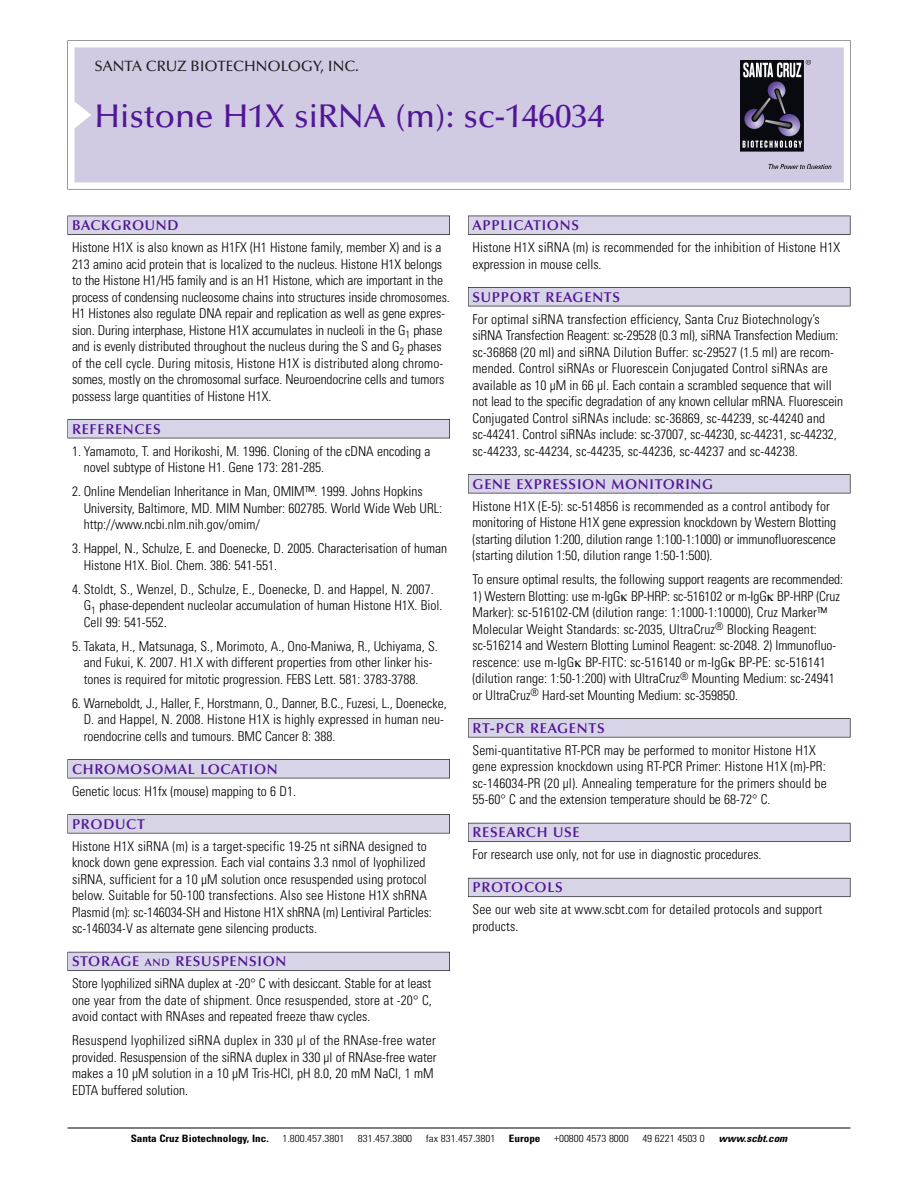
<style>
.page{position:relative;width:918px;height:1188px;background:#fff}
.page>*{position:absolute;margin:0;border:0;box-sizing:border-box;transform-origin:0 0}
.t1{font:500 33px "Optima";color:#511695}
.t2{font:500 15px "Optima";color:#231f20}
.t3{font:600 14.25px "Optima";letter-spacing:.05em;color:#511695}
.t4{font:300 condensed 13.5px/16.5px "Univers";color:#000}
.t5{font:300 condensed 10.2px "Univers";color:#000;scale:1.1 1}
.t6{font:700 condensed 10.2px "Univers";color:#000;scale:1.1 1}
.t7{font:italic 700 condensed 10.2px "Univers";color:#000;scale:1.1 1}
.s1{font-size:10.65px}
</style>
<div class="page">
<svg style="left:74px;top:41px;width:777px;height:148px"></svg>
<div style="left:74px;top:47px;width:770px;height:135px;background:#d1cae3"></div>
<img style="left:741px;top:60px;width:90px;height:108px">
<div style="left:68px;top:216px;width:382px;height:19px;background:#535256"></div>
<div style="left:68px;top:216px;width:381px;height:18px;background:#d7d4e8"></div>
<div style="left:68px;top:419px;width:382px;height:19px;background:#515155"></div>
<div style="left:68px;top:420px;width:381px;height:18px;background:#d7d4e8"></div>
<div style="left:68px;top:759px;width:382px;height:19px;background:#545357"></div>
<div style="left:68px;top:760px;width:381px;height:18px;background:#d7d4e8"></div>
<div style="left:68px;top:814px;width:382px;height:19px;background:#575659"></div>
<div style="left:68px;top:815px;width:381px;height:18px;background:#d7d4e8"></div>
<div style="left:68px;top:952px;width:382px;height:19px;background:#595860"></div>
<div style="left:68px;top:952px;width:381px;height:18px;background:#d7d4e8"></div>
<div style="left:468px;top:216px;width:382px;height:19px;background:#535256"></div>
<div style="left:468px;top:216px;width:382px;height:18px;background:#d7d4e8"></div>
<div style="left:468px;top:287px;width:382px;height:19px;background:#515155"></div>
<div style="left:468px;top:288px;width:382px;height:18px;background:#d7d4e8"></div>
<div style="left:468px;top:474px;width:382px;height:19px;background:#545357"></div>
<div style="left:468px;top:475px;width:382px;height:18px;background:#d7d4e8"></div>
<div style="left:468px;top:718px;width:382px;height:19px;background:#575659"></div>
<div style="left:468px;top:719px;width:382px;height:18px;background:#d7d4e8"></div>
<div style="left:468px;top:823px;width:382px;height:19px;background:#595860"></div>
<div style="left:468px;top:823px;width:382px;height:18px;background:#d7d4e8"></div>
<div style="left:468px;top:878px;width:382px;height:19px;background:#64626c"></div>
<div style="left:468px;top:878px;width:382px;height:18px;background:#d7d4e8"></div>
<hr style="left:68px;top:1128px;width:782px;height:1px;background:#000">
<p class="t2" style="left:94px;top:60px;width:266px">SANTA CRUZ BIOTECHNOLOGY, INC.</p>
<p class="t1" style="left:94px;top:102px;width:512px">Histone H1X siRNA (m): sc-146034</p>
<p class="t3" style="left:72px;top:219px;width:108px">BACKGROUND</p>
<p class="t4" style="left:72px;top:240px;width:379px">Histone H1X is also known as H1FX (H1 Histone family, member X) and is a 213 amino acid protein that is localized to the nucleus. Histone H1X belongs to the Histone H1/H5 family and is an H1 Histone, which are important in the process of condensing nucleosome chains into structures inside chromosomes.<br>H1 Histones also regulate DNA repair and replication as well as gene expres&shy;sion. During interphase, Histone H1X accumulates in nucleoli in the G<sub>1</sub> phase and is evenly distributed throughout the nucleus during the S and G<sub>2</sub> phases of the cell cycle. During mitosis, Histone H1X is distributed along chromo&shy;somes, mostly on the chromosomal surface. Neuroendocrine cells and tumors possess large quantities of Histone H1X.</p>
<p class="t3" style="left:72px;top:423px;width:90px">REFERENCES</p>
<p class="t4" style="left:84px;top:444px;width:348px;text-indent:-12px">1. Yamamoto, T. and Horikoshi, M. 1996. Cloning of the cDNA encoding a novel subtype of Histone H1. Gene 173: 281-285.</p>
<p class="t4" style="left:84px;top:484px;width:360px;text-indent:-12px">2. Online Mendelian Inheritance in Man, OMIM™. 1999. Johns Hopkins<br>University, Baltimore, MD. MIM Number: 602785. World Wide Web URL: http://www.ncbi.nlm.nih.gov/omim/</p>
<p class="t4" style="left:84px;top:541px;width:365px;text-indent:-12px">3. Happel, N., Schulze, E. and Doenecke, D. 2005. Characterisation of human<br>Histone H1X. Biol. Chem. 386: 541-551.</p>
<p class="t4" style="left:84px;top:582px;width:360px;text-indent:-12px">4. Stoldt, S., Wenzel, D., Schulze, E., Doenecke, D. and Happel, N. 2007.<br>G<sub>1</sub> phase-dependent nucleolar accumulation of human Histone H1X. Biol.<br>Cell 99: 541-552.</p>
<p class="t4" style="left:72px;top:639px;width:367px;text-align:center">5. Takata, H., Matsunaga, S., Morimoto, A., Ono-Maniwa, R., Uchiyama, S. and Fukui, K. 2007. H1.X with different properties from other linker his&shy;tones is required for mitotic progression. FEBS Lett. 581: 3783-3788.</p>
<p class="t4" style="left:84px;top:696px;width:365px;text-indent:-12px">6. Warneboldt, J., Haller, F., Horstmann, O., Danner, B.C., Fuzesi, L., Doenecke,<br>D. and Happel, N. 2008. Histone H1X is highly expressed in human neu&shy;roendocrine cells and tumours. BMC Cancer 8: 388.</p>
<p class="t3" style="left:72px;top:763px;width:207px">CHROMOSOMAL LOCATION</p>
<p class="t4" style="left:72px;top:784px;width:225px">Genetic locus: H1fx (mouse) mapping to 6 D1.</p>
<p class="t3" style="left:72px;top:818px;width:74px">PRODUCT</p>
<p class="t4" style="left:72px;top:839px;width:361px">Histone H1X siRNA (m) is a target-specific 19-25 nt siRNA designed to knock down gene expression. Each vial contains 3.3 nmol of lyophilized siRNA, sufficient for a 10 µM solution once resuspended using protocol below. Suitable for 50-100 transfections. Also see Histone H1X shRNA Plasmid (m): sc-146034-SH and Histone H1X shRNA (m) Lentiviral Particles: sc-146034-V as alternate gene silencing products.</p>
<p class="t3" style="left:72px;top:955px;width:216px">STORAGE <span class="s1">AND</span> RESUSPENSION</p>
<p class="t4" style="left:72px;top:977px;width:361px;text-align:justify">Store lyophilized siRNA duplex at -20° C with desiccant. Stable for at least one year from the date of shipment. Once resuspended, store at -20° C, avoid contact with RNAses and repeated freeze thaw cycles.</p>
<p class="t4" style="left:72px;top:1034px;width:366px">Resuspend lyophilized siRNA duplex in 330 µl of the RNAse-free water provided. Resuspension of the siRNA duplex in 330 µl of RNAse-free water makes a 10 µM solution in a 10 µM Tris-HCl, pH 8.0, 20 mM NaCl, 1 mM EDTA buffered solution.</p>
<p class="t3" style="left:473px;top:219px;width:108px">APPLICATIONS</p>
<p class="t4" style="left:473px;top:240px;width:369px">Histone H1X siRNA (m) is recommended for the inhibition of Histone H1X expression in mouse cells.</p>
<p class="t3" style="left:473px;top:291px;width:149px">SUPPORT REAGENTS</p>
<p class="t4" style="left:473px;top:312px;width:372px">For optimal siRNA transfection efficiency, Santa Cruz Biotechnology’s siRNA Transfection Reagent: sc-29528 (0.3 ml), siRNA Transfection Medium: sc-36868 (20 ml) and siRNA Dilution Buffer: sc-29527 (1.5 ml) are recom&shy;mended. Control siRNAs or Fluorescein Conjugated Control siRNAs are available as 10 µM in 66 µl. Each contain a scrambled sequence that will not lead to the specific degradation of any known cellular mRNA. Fluorescein Conjugated Control siRNAs include: sc-36869, sc-44239, sc-44240 and sc-44241. Control siRNAs include: sc-37007, sc-44230, sc-44231, sc-44232, sc-44233, sc-44234, sc-44235, sc-44236, sc-44237 and sc-44238.</p>
<p class="t3" style="left:473px;top:478px;width:242px">GENE EXPRESSION MONITORING</p>
<p class="t4" style="left:473px;top:499px;width:365px">Histone H1X (E-5): sc-514856 is recommended as a control antibody for monitoring of Histone H1X gene expression knockdown by Western Blotting (starting dilution 1:200, dilution range 1:100-1:1000) or immunofluorescence (starting dilution 1:50, dilution range 1:50-1:500).</p>
<p class="t4" style="left:473px;top:573px;width:372px">To ensure optimal results, the following support reagents are recommended:</p>
<p class="t4" style="left:473px;top:589px;width:369px">1) Western Blotting: use m-IgG BP-HRP: sc-516102 or m-IgG BP-HRP (Cruz Marker): sc-516102-CM (dilution range: 1:1000-1:10000), Cruz Marker™ Molecular Weight Standards: sc-2035, UltraCruz<sup>®</sup> Blocking Reagent: sc-516214 and Western Blotting Luminol Reagent: sc-2048. 2) Immunofluo&shy;rescence: use m-IgG BP-FITC: sc-516140 or m-IgG BP-PE: sc-516141 (dilution range: 1:50-1:200) with UltraCruz<sup>®</sup> Mounting Medium: sc-24941 or UltraCruz<sup>®</sup> Hard-set Mounting Medium: sc-359850.</p>
<p class="t3" style="left:473px;top:722px;width:134px">RT-PCR REAGENTS</p>
<p class="t4" style="left:473px;top:743px;width:356px">Semi-quantitative RT-PCR may be performed to monitor Histone H1X gene expression knockdown using RT-PCR Primer: Histone H1X (m)-PR: sc-146034-PR (20 µl). Annealing temperature for the primers should be 55-60° C and the extension temperature should be 68-72° C.</p>
<p class="t3" style="left:473px;top:826px;width:109px">RESEARCH USE</p>
<p class="t4" style="left:473px;top:848px;width:291px">For research use only, not for use in diagnostic procedures.</p>
<p class="t3" style="left:473px;top:882px;width:92px">PROTOCOLS</p>
<p class="t4" style="left:473px;top:903px;width:351px">See our web site at www.scbt.com for detailed protocols and support products.</p>
<p class="t6" style="left:131px;top:1135px;width:127px">Santa Cruz Biotechnology, Inc.</p>
<p class="t5" style="left:282px;top:1135px;width:58px">1.800.457.3801</p>
<p class="t5" style="left:358px;top:1135px;width:51px">831.457.3800</p>
<p class="t5" style="left:426px;top:1135px;width:65px">fax 831.457.3801</p>
<p class="t6" style="left:509px;top:1135px;width:30px">Europe</p>
<p class="t5" style="left:554px;top:1135px;width:69px">+00800 4573 8000</p>
<p class="t5" style="left:642px;top:1135px;width:58px">49 6221 4503 0</p>
<p class="t7" style="left:719px;top:1135px;width:66px">www.scbt.com</p>
</div>
